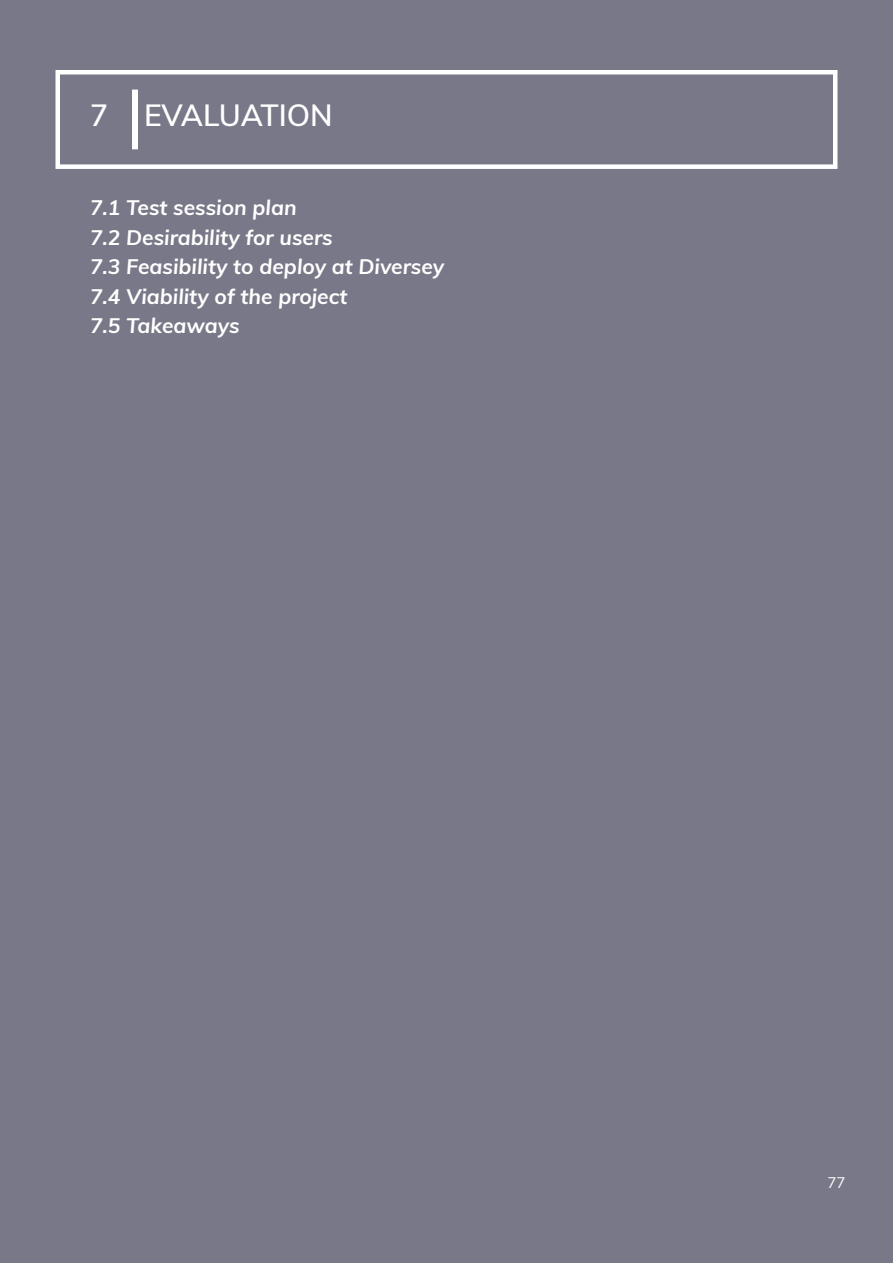
<style>
.page{position:relative;width:893px;height:1263px;background:#797888}
.page>*{position:absolute;margin:0;border:0;box-sizing:border-box;transform-origin:0 0}
.Heading_1{font:600 30px "Muli";letter-spacing:-.005em;color:#fff}
.Chapter_page{font:italic 700 21px "Muli";color:#fff}
.t1{font:15px "Muli";color:#fff}
</style>
<div class="page">
<div style="left:132px;top:90px;width:6px;height:59px;background:#fff"></div>
<div style="left:55px;top:70px;width:782px;height:99px;border:4px solid #fff"></div>
<p class="Heading_1" style="left:90px;top:93px;width:244px">7 EVALUATION</p>
<p class="Chapter_page" style="left:90px;top:192px;width:208px">7.1 Test session plan</p>
<p class="Chapter_page" style="left:90px;top:222px;width:244px">7.2 Desirability for users</p>
<p class="Chapter_page" style="left:90px;top:251px;width:356px">7.3 Feasibility to deploy at Diversey</p>
<p class="Chapter_page" style="left:90px;top:281px;width:259px">7.4 Viability of the project</p>
<p class="Chapter_page" style="left:90px;top:310px;width:151px">7.5 Takeaways</p>
<p class="t1" style="left:827px;top:1172px;width:19px">77</p>
</div>
